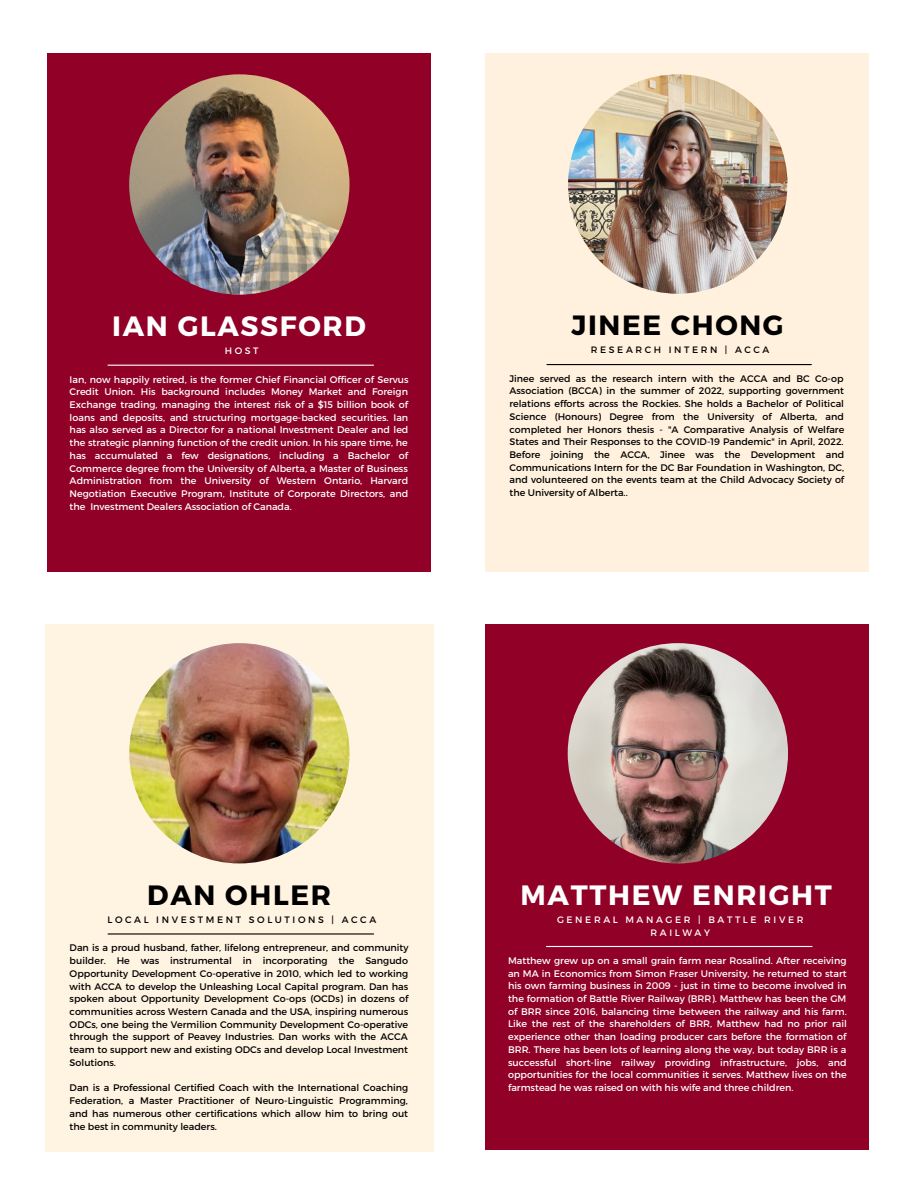
<style>
.page{position:relative;width:918px;height:1188px;background:#fff}
.page>*{position:absolute;margin:0;border:0;box-sizing:border-box;transform-origin:0 0}
.t1{font:700 27.9px "Montserrat";letter-spacing:.06em;color:#fdfefd}
.t2{font:700 27.9px "Montserrat";letter-spacing:.06em;color:#fff}
.t3{font:700 27.9px "Montserrat";letter-spacing:.06em;color:#000}
.t4{font:700 27.75px "Montserrat";letter-spacing:.06em;color:#000}
.t5{font:9.6px/12.8px "Montserrat";color:#fff;text-align:justify}
.t6{font:9.6px/12.8px "Montserrat";color:#000;text-align:justify}
.t7{font:9.45px/12.8px "Montserrat";color:#000;text-align:justify}
.t8{font:9.3px "Montserrat";letter-spacing:.28em;color:#000}
.t9{font:9.3px/12.5px "Montserrat";letter-spacing:.28em;color:#fff;text-align:center}
</style>
<div class="page">
<div style="left:486px;top:53px;width:383px;height:519px;background:#fff1dd"></div>
<div style="left:45px;top:624px;width:388px;height:527px;background:#fff3e1"></div>
<div style="left:486px;top:624px;width:383px;height:525px;background:#900027"></div>
<img style="left:568px;top:74px;width:219px;height:220px;border-radius:50%">
<hr style="left:547px;top:364px;width:264px;height:1px;background:#000">
<img style="left:129px;top:643px;width:221px;height:220px;border-radius:50%">
<hr style="left:108px;top:933px;width:266px;height:2px;background:#000">
<img style="left:568px;top:643px;width:220px;height:220px;border-radius:50%">
<hr style="left:547px;top:946px;width:265px;height:1px;background:#fff">
<div style="left:47px;top:53px;width:384px;height:519px;background:#900027"></div>
<img style="left:129px;top:74px;width:221px;height:221px;border-radius:50%">
<hr style="left:108px;top:365px;width:266px;height:1px;background:#fff">
<h1 class="t2" style="left:112px;top:308px;width:255px">IAN GLASSFORD</h1>
<p class="t9" style="left:225px;top:344px;width:35px">HOST</p>
<p class="t5" style="left:70px;top:372px;width:340px">Ian, now happily retired, is the former Chief Financial Officer of Servus Credit Union. His background includes Money Market and Foreign Exchange trading, managing the interest risk of a $15 billion book of loans and deposits, and structuring mortgage-backed securities. Ian has also served as a Director for a national Investment Dealer and led the strategic planning function of the credit union. In his spare time, he has accumulated a few designations, including a Bachelor of Commerce degree from the University of Alberta, a Master of Business Administration from the University of Western Ontario, Harvard Negotiation Executive Program, Institute of Corporate Directors, and the Investment Dealers Association of Canada.</p>
<h2 class="t4" style="left:571px;top:307px;width:214px">JINEE CHONG</h2>
<p class="t8" style="left:591px;top:344px;width:180px">RESEARCH INTERN | ACCA</p>
<p class="t7" style="left:509px;top:372px;width:336px">Jinee served as the research intern with the ACCA and BC Co-op Association (BCCA) in the summer of 2022, supporting government relations efforts across the Rockies. She holds a Bachelor of Political Science (Honours) Degree from the University of Alberta, and completed her Honors thesis - "A Comparative Analysis of Welfare States and Their Responses to the COVID-19 Pandemic" in April, 2022.<br>Before joining the ACCA, Jinee was the Development and Communications Intern for the DC Bar Foundation in Washington, DC, and volunteered on the events team at the Child Advocacy Society of the University of Alberta..</p>
<h1 class="t3" style="left:147px;top:877px;width:185px">DAN OHLER</h1>
<p class="t8" style="left:107px;top:913px;width:270px">LOCAL INVESTMENT SOLUTIONS | ACCA</p>
<p class="t6" style="left:70px;top:941px;width:340px">Dan is a proud husband, father, lifelong entrepreneur, and community builder. He was instrumental in incorporating the Sangudo Opportunity Development Co-operative in 2010, which led to working with ACCA to develop the Unleashing Local Capital program. Dan has spoken about Opportunity Development Co-ops (OCDs) in dozens of communities across Western Canada and the USA, inspiring numerous ODCs, one being the Vermilion Community Development Co-operative through the support of Peavey Industries. Dan works with the ACCA team to support new and existing ODCs and develop Local Investment Solutions.</p>
<p class="t6" style="left:70px;top:1081px;width:340px">Dan is a Professional Certified Coach with the International Coaching Federation, a Master Practitioner of Neuro-Linguistic Programming, and has numerous other certifications which allow him to bring out the best in community leaders.</p>
<h1 class="t1" style="left:520px;top:877px;width:313px">MATTHEW ENRIGHT</h1>
<p class="t9" style="left:557px;top:913px;width:248px">GENERAL MANAGER | BATTLE RIVER<br>RAILWAY</p>
<p class="t5" style="left:508px;top:954px;width:340px">Matthew grew up on a small grain farm near Rosalind. After receiving an MA in Economics from Simon Fraser University, he returned to start his own farming business in 2009 - just in time to become involved in the formation of Battle River Railway (BRR). Matthew has been the GM of BRR since 2016, balancing time between the railway and his farm.<br>Like the rest of the shareholders of BRR, Matthew had no prior rail experience other than loading producer cars before the formation of BRR. There has been lots of learning along the way, but today BRR is a successful short-line railway providing infrastructure, jobs, and opportunities for the local communities it serves. Matthew lives on the farmstead he was raised on with his wife and three children.</p>
</div>
